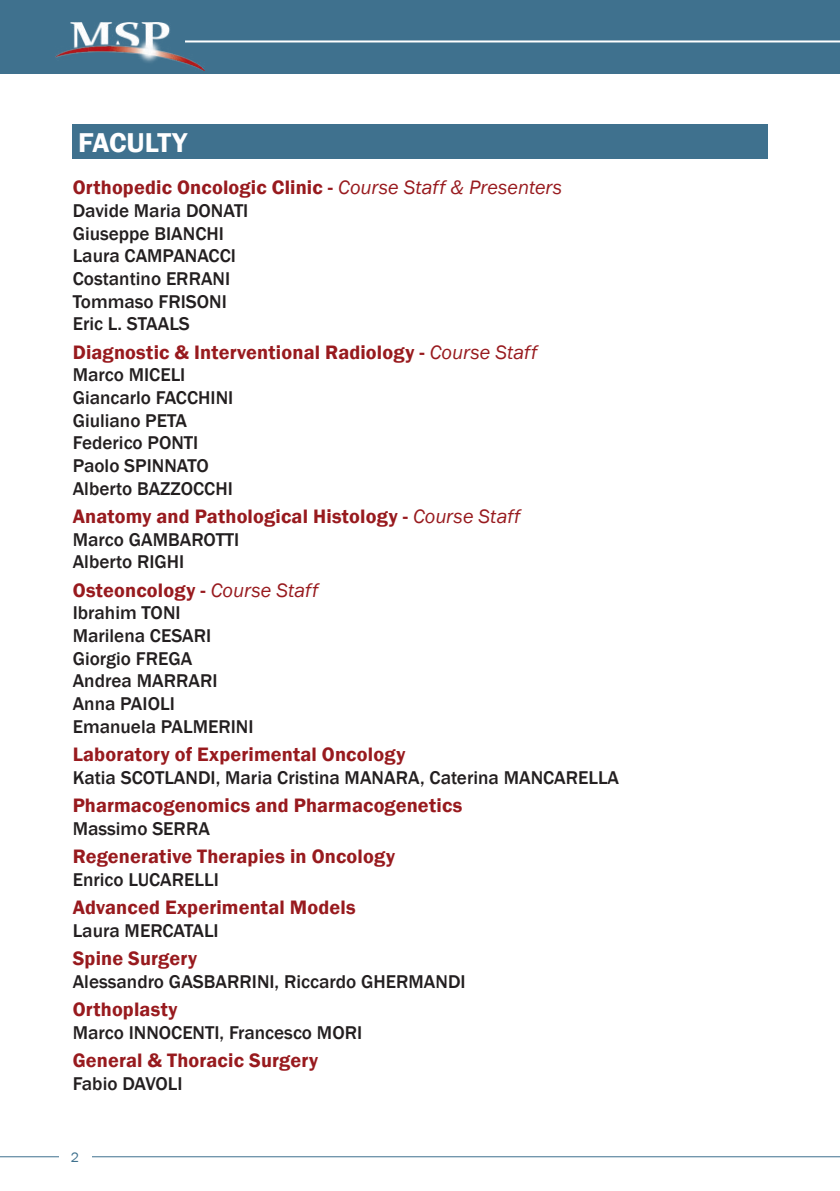
<style>
.page{position:relative;width:840px;height:1191px;background:#fff}
.page>*{position:absolute;margin:0;border:0;box-sizing:border-box;transform-origin:0 0}
.t1{font:600 28px "Franklin Gothic";letter-spacing:-.01em;color:#fff}
.t2{font:600 20px "Franklin Gothic";letter-spacing:.005em;color:#981a1e}
.t3{font:500 19px/22.6px "Franklin Gothic";color:#231f20}
.t4{font:14px "Franklin Gothic";color:#3f718e}
.s1{font-weight:400;font-style:italic}
</style>
<div class="page">
<div style="left:0;top:0;width:839px;height:74px;background:#3f718e"></div>
<img style="left:55px;top:22px;width:149px;height:49px">
<hr style="left:185px;top:40px;width:654px;height:2px;background:#fff">
<hr style="left:0;top:1156px;width:839px;height:1px;background:#3f718e">
<div style="left:59px;top:1134px;width:32px;height:45px;background:#fff"></div>
<div style="left:72px;top:125px;width:695px;height:34px;background:#3f718e"></div>
<h1 class="t1" style="left:78px;top:131px;width:110px">FACULTY</h1>
<p class="t2" style="left:73px;top:179px;width:491px">Orthopedic Oncologic Clinic - <span class="s1">Course Staff &amp; Presenters</span></p>
<p class="t3" style="left:73px;top:200px;width:177px">Davide Maria DONATI<br>Giuseppe BIANCHI<br>Laura CAMPANACCI<br>Costantino ERRANI<br>Tommaso FRISONI<br>Eric L. STAALS</p>
<p class="t2" style="left:73px;top:343px;width:465px">Diagnostic &amp; Interventional Radiology - <span class="s1">Course Staff</span></p>
<p class="t3" style="left:73px;top:364px;width:162px">Marco MICELI<br>Giancarlo FACCHINI<br>Giuliano PETA<br>Federico PONTI<br>Paolo SPINNATO<br>Alberto BAZZOCCHI</p>
<p class="t2" style="left:73px;top:508px;width:449px">Anatomy and Pathological Histology - <span class="s1">Course Staff</span></p>
<p class="t3" style="left:73px;top:529px;width:168px">Marco GAMBAROTTI<br>Alberto RIGHI</p>
<p class="t2" style="left:73px;top:582px;width:247px">Osteoncology - <span class="s1">Course Staff</span></p>
<p class="t3" style="left:73px;top:602px;width:182px">Ibrahim TONI<br>Marilena CESARI<br>Giorgio FREGA<br>Andrea MARRARI<br>Anna PAIOLI<br>Emanuela PALMERINI</p>
<p class="t2" style="left:73px;top:746px;width:334px">Laboratory of Experimental Oncology</p>
<p class="t3" style="left:73px;top:767px;width:547px">Katia SCOTLANDI, Maria Cristina MANARA, Caterina MANCARELLA</p>
<p class="t2" style="left:73px;top:797px;width:391px">Pharmacogenomics and Pharmacogenetics</p>
<p class="t3" style="left:73px;top:818px;width:139px">Massimo SERRA</p>
<p class="t2" style="left:73px;top:848px;width:323px">Regenerative Therapies in Oncology</p>
<p class="t3" style="left:73px;top:869px;width:148px">Enrico LUCARELLI</p>
<p class="t2" style="left:73px;top:899px;width:284px">Advanced Experimental Models</p>
<p class="t3" style="left:73px;top:920px;width:147px">Laura MERCATALI</p>
<p class="t2" style="left:73px;top:950px;width:126px">Spine Surgery</p>
<p class="t3" style="left:73px;top:971px;width:394px">Alessandro GASBARRINI, Riccardo GHERMANDI</p>
<p class="t2" style="left:73px;top:1001px;width:106px">Orthoplasty</p>
<p class="t3" style="left:73px;top:1022px;width:291px">Marco INNOCENTI, Francesco MORI</p>
<p class="t2" style="left:73px;top:1052px;width:247px">General &amp; Thoracic Surgery</p>
<p class="t3" style="left:73px;top:1073px;width:111px">Fabio DAVOLI</p>
<p class="t4" style="left:71px;top:1151px;width:10px">2</p>
</div>
